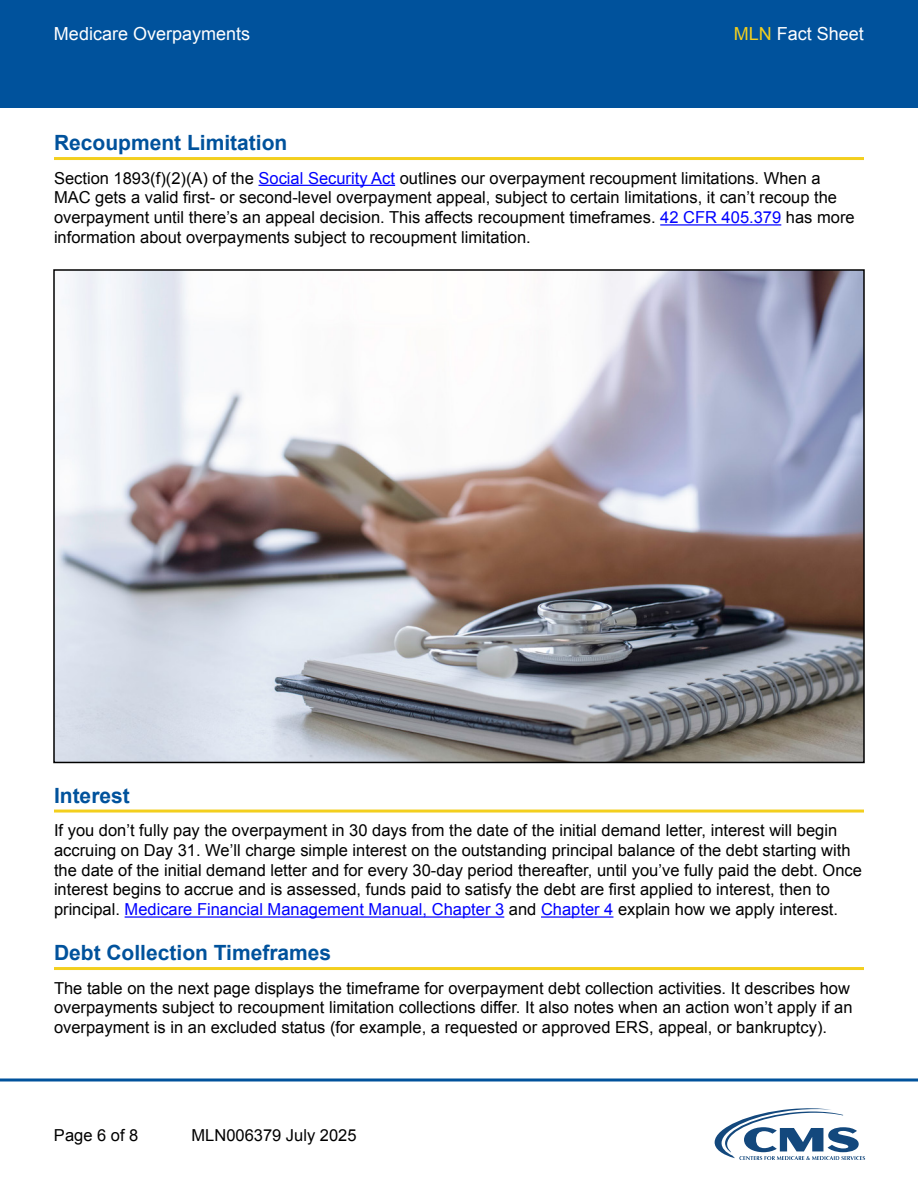
<style>
.page{position:relative;width:918px;height:1188px;background:#fff}
.page>*{position:absolute;margin:0;border:0;box-sizing:border-box;transform-origin:0 0}
.t1{font:700 21px "Arial";color:#00529c}
.t2{font:18px "Arial";color:#fff}
.t3{font:16.5px/19.8px "Arial";color:#000}
.s1{color:#f3cf1e}
.s2{color:#00f}
</style>
<div class="page">
<div style="left:0;top:0;width:918px;height:108px;background:#00529c"></div>
<svg style="left:714px;top:1108px;width:151px;height:52px"></svg>
<svg style="left:0;top:1078px;width:918px;height:4px;background:#3f7db4"></svg>
<hr style="left:54px;top:157px;width:810px;height:3px;background:#f3cf1e">
<hr style="left:259px;top:185px;width:136px;height:1px;background:#00f">
<hr style="left:660px;top:224px;width:121px;height:2px;background:#00f">
<hr style="left:54px;top:810px;width:810px;height:3px;background:#f3cf1e">
<hr style="left:125px;top:916px;width:379px;height:2px;background:#00f">
<hr style="left:541px;top:916px;width:72px;height:2px;background:#00f">
<hr style="left:54px;top:967px;width:810px;height:3px;background:#f3cf1e">
<img style="left:56px;top:272px;width:806px;height:488px">
<p class="t2" style="left:54px;top:22px;width:198px">Medicare Overpayments</p>
<p class="t2" style="left:734px;top:22px;width:132px"><span class="s1">MLN</span> Fact Sheet</p>
<h1 class="t1" style="left:54px;top:129px;width:235px">Recoupment Limitation</h1>
<p class="t3" style="left:54px;top:168px;width:802px">Section 1893(f)(2)(A) of the <span class="s2">Social Security Act</span> outlines our overpayment recoupment limitations. When a MAC gets a valid first- or second-level overpayment appeal, subject to certain limitations, it can’t recoup the overpayment until there’s an appeal decision. This affects recoupment timeframes. <span class="s2">42 CFR 405.379</span> has more information about overpayments subject to recoupment limitation.</p>
<h1 class="t1" style="left:54px;top:781px;width:77px">Interest</h1>
<p class="t3" style="left:54px;top:821px;width:810px">If you don’t fully pay the overpayment in 30 days from the date of the initial demand letter, interest will begin accruing on Day 31. We’ll charge simple interest on the outstanding principal balance of the debt starting with the date of the initial demand letter and for every 30-day period thereafter, until you’ve fully paid the debt. Once interest begins to accrue and is assessed, funds paid to satisfy the debt are first applied to interest, then to principal. <span class="s2">Medicare Financial Management Manual, Chapter 3</span> and <span class="s2">Chapter 4</span> explain how we apply interest.</p>
<h1 class="t1" style="left:54px;top:939px;width:279px">Debt Collection Timeframes</h1>
<p class="t3" style="left:54px;top:978px;width:800px">The table on the next page displays the timeframe for overpayment debt collection activities. It describes how overpayments subject to recoupment limitation collections differ. It also notes when an action won’t apply if an overpayment is in an excluded status (for example, a requested or approved ERS, appeal, or bankruptcy).</p>
<p class="t3" style="left:54px;top:1125px;width:86px">Page 6 of 8</p>
<p class="t3" style="left:192px;top:1125px;width:167px">MLN006379 July 2025</p>
</div>
